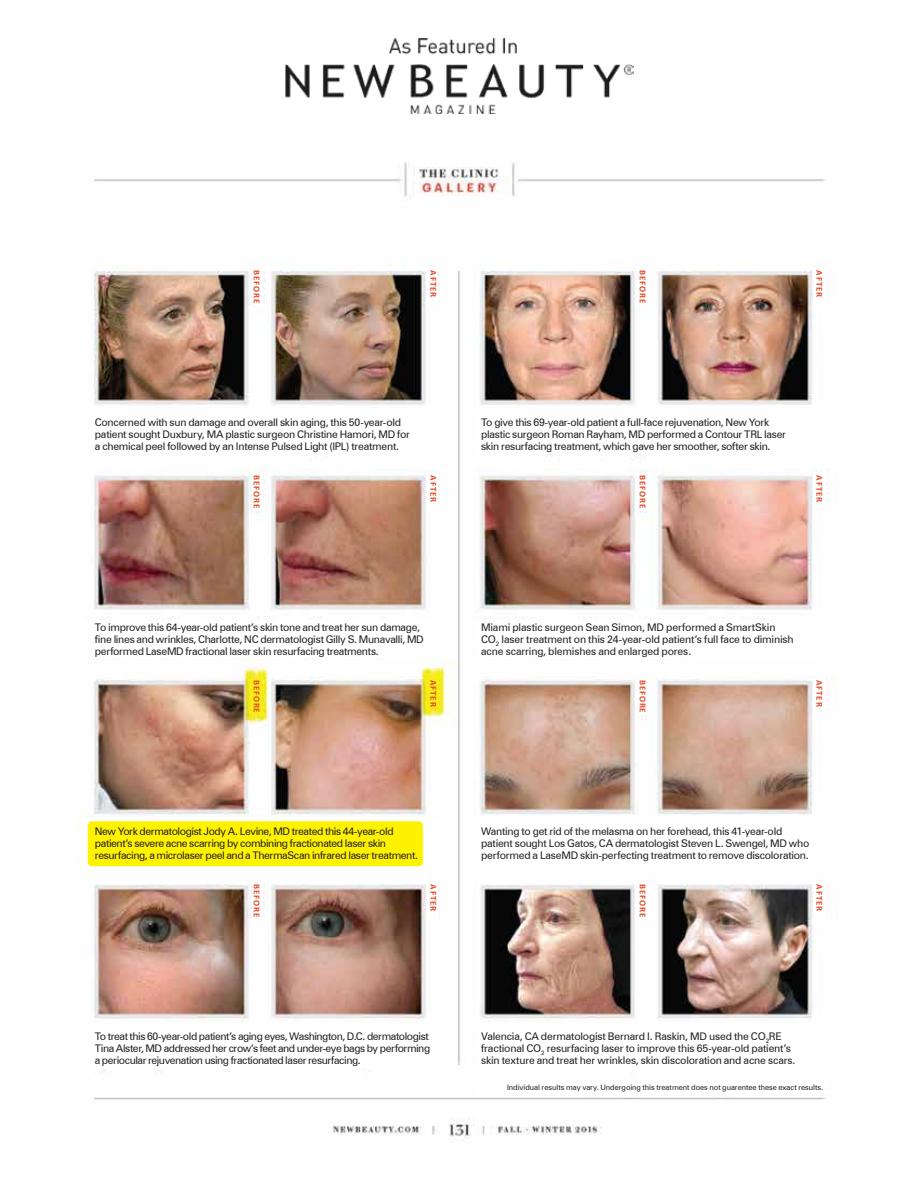
<style>
.page{position:relative;width:918px;height:1188px;background:#fff}
.page>*{position:absolute;margin:0;border:0;box-sizing:border-box;transform-origin:0 0}
.t1{font:10.5px/12px "Zurich BT";letter-spacing:-.025em;color:#231f20}
.t2{font:700 9px "Calibri";letter-spacing:.085em;color:#df4826}
.t3{font:7.5px "Zurich BT";letter-spacing:-.005em;color:#231f20}
</style>
<div class="page">
<img style="left:286px;top:38px;width:347px;height:75px">
<img style="left:77px;top:162px;width:758px;height:979px">
<div style="left:252px;top:267px;width:10px;height:39px;background:#fff"></div>
<div style="left:92px;top:415px;width:346px;height:39px;background:#fff"></div>
<div style="left:428px;top:267px;width:10px;height:39px;background:#fff"></div>
<div style="left:252px;top:472px;width:10px;height:39px;background:#fff"></div>
<div style="left:92px;top:620px;width:346px;height:39px;background:#fff"></div>
<div style="left:428px;top:472px;width:10px;height:39px;background:#fff"></div>
<div style="left:252px;top:882px;width:10px;height:39px;background:#fff"></div>
<div style="left:92px;top:1030px;width:346px;height:38px;background:#fff"></div>
<div style="left:84px;top:819px;width:354px;height:50px;background:linear-gradient(to right,#fff,#fff)"></div>
<div style="left:473px;top:819px;width:355px;height:50px;background:#fff"></div>
<div style="left:428px;top:882px;width:10px;height:39px;background:#fff"></div>
<div style="left:637px;top:267px;width:14px;height:39px;background:#fff"></div>
<div style="left:476px;top:415px;width:346px;height:39px;background:#fff"></div>
<div style="left:813px;top:267px;width:12px;height:39px;background:#fff"></div>
<div style="left:636px;top:472px;width:15px;height:39px;background:#fff"></div>
<div style="left:476px;top:620px;width:346px;height:39px;background:#fff"></div>
<div style="left:813px;top:472px;width:12px;height:39px;background:#fff"></div>
<div style="left:636px;top:677px;width:15px;height:39px;background:#fff"></div>
<div style="left:813px;top:677px;width:12px;height:39px;background:#fff"></div>
<div style="left:636px;top:882px;width:15px;height:39px;background:#fff"></div>
<div style="left:476px;top:1030px;width:346px;height:38px;background:#fff"></div>
<div style="left:476px;top:1081px;width:352px;height:12px;background:#fff"></div>
<div style="left:813px;top:882px;width:12px;height:39px;background:#fff"></div>
<div style="left:252px;top:679px;width:10px;height:35px;background:#f8eb17"></div>
<div style="left:428px;top:678px;width:10px;height:30px;background:#f8eb17"></div>
<div style="left:88px;top:821px;width:335px;height:45px;background:#fff200;border-radius:4px"></div>
<p class="t2" style="left:262px;top:270px;width:34px;rotate:90deg">BEFORE</p>
<p class="t2" style="left:439px;top:270px;width:28px;rotate:90deg">AFTER</p>
<p class="t2" style="left:648px;top:270px;width:34px;rotate:90deg">BEFORE</p>
<p class="t2" style="left:825px;top:270px;width:28px;rotate:90deg">AFTER</p>
<p class="t1" style="left:95px;top:416px;width:317px">Concerned with sun damage and overall skin aging, this 50-year-old patient sought Duxbury, MA plastic surgeon Christine Hamori, MD for a chemical peel followed by an Intense Pulsed Light (IPL) treatment.</p>
<p class="t1" style="left:481px;top:416px;width:306px">To give this 69-year-old patient a full-face rejuvenation, New York plastic surgeon Roman Rayham, MD performed a Contour TRL laser skin resurfacing treatment, which gave her smoother, softer skin.</p>
<p class="t2" style="left:262px;top:475px;width:34px;rotate:90deg">BEFORE</p>
<p class="t2" style="left:439px;top:475px;width:28px;rotate:90deg">AFTER</p>
<p class="t2" style="left:648px;top:475px;width:34px;rotate:90deg">BEFORE</p>
<p class="t2" style="left:825px;top:475px;width:28px;rotate:90deg">AFTER</p>
<p class="t1" style="left:95px;top:621px;width:330px">To improve this 64-year-old patient’s skin tone and treat her sun damage, fine lines and wrinkles, Charlotte, NC dermatologist Gilly S. Munavalli, MD performed LaseMD fractional laser skin resurfacing treatments.</p>
<p class="t1" style="left:481px;top:621px;width:314px">Miami plastic surgeon Sean Simon, MD performed a SmartSkin<br>CO<sub>2</sub> laser treatment on this 24-year-old patient’s full face to diminish acne scarring, blemishes and enlarged pores.</p>
<p class="t2" style="left:262px;top:680px;width:34px;rotate:90deg">BEFORE</p>
<p class="t2" style="left:439px;top:680px;width:28px;rotate:90deg">AFTER</p>
<p class="t2" style="left:648px;top:680px;width:34px;rotate:90deg">BEFORE</p>
<p class="t2" style="left:825px;top:680px;width:28px;rotate:90deg">AFTER</p>
<p class="t1" style="left:95px;top:826px;width:325px">New York dermatologist Jody A. Levine, MD treated this 44-year-old patient’s severe acne scarring by combining fractionated laser skin resurfacing, a microlaser peel and a ThermaScan infrared laser treatment.</p>
<p class="t1" style="left:481px;top:826px;width:330px">Wanting to get rid of the melasma on her forehead, this 41-year-old patient sought Los Gatos, CA dermatologist Steven L. Swengel, MD who performed a LaseMD skin-perfecting treatment to remove discoloration.</p>
<p class="t2" style="left:262px;top:884px;width:34px;rotate:90deg">BEFORE</p>
<p class="t2" style="left:439px;top:884px;width:28px;rotate:90deg">AFTER</p>
<p class="t2" style="left:648px;top:884px;width:34px;rotate:90deg">BEFORE</p>
<p class="t2" style="left:825px;top:884px;width:28px;rotate:90deg">AFTER</p>
<p class="t1" style="left:95px;top:1030px;width:337px">To treat this 60-year-old patient’s aging eyes, Washington, D.C. dermatologist<br>Tina Alster, MD addressed her crow’s feet and under-eye bags by performing a periocular rejuvenation using fractionated laser resurfacing.</p>
<p class="t1" style="left:481px;top:1030px;width:316px">Valencia, CA dermatologist Bernard I. Raskin, MD used the CO<sub>2</sub>RE fractional CO<sub>2</sub> resurfacing laser to improve this 65-year-old patient’s skin texture and treat her wrinkles, skin discoloration and acne scars.</p>
<p class="t3" style="left:507px;top:1082px;width:318px">Individual results may vary. Undergoing this treatment does not guarentee these exact results.</p>
</div>
